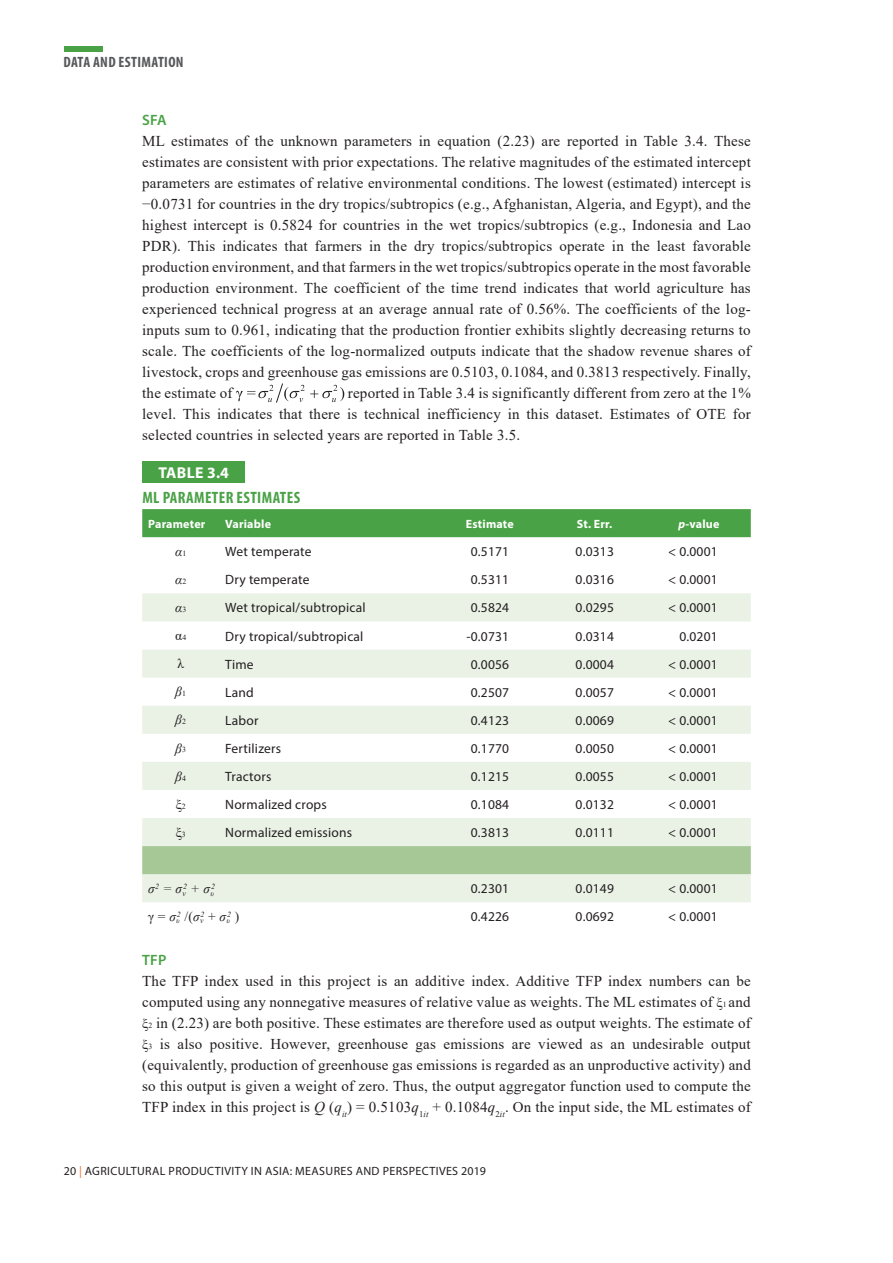
<style>
.page{position:relative;width:893px;height:1263px;background:#fff}
.page>*{position:absolute;margin:0;border:0;box-sizing:border-box;transform-origin:0 0}
.t1{font:700 condensed 16.5px "Myriad Pro";letter-spacing:.025em;color:#4aa246}
.t2{font:700 15.75px "Myriad Pro";letter-spacing:.025em;color:#fff}
.t3{font:15px/21px "Times New Roman";letter-spacing:.015em;color:#231f20;text-align:justify}
.t4{font:700 condensed 15px "Myriad Pro";letter-spacing:.025em;color:#57585a}
.t5{font:600 15px "Myriad Pro";letter-spacing:.015em;color:#4aa246}
.t6{font:13.5px "Myriad Pro";letter-spacing:.015em;color:#231f20}
.t7{font:italic 13.5px "Times New Roman";color:#231f20}
.t8{font:13.5px "Times New Roman";color:#231f20}
.t9{font:12px "Myriad Pro";letter-spacing:.03em;color:#231f20}
.t10{font:700 12px "Myriad Pro";letter-spacing:.015em;color:#fff}
.t11{font:italic 7.8px "Times New Roman";color:#231f20}
.s1{font-style:italic}
.s2{font-style:normal;font-size:7.8px}
.s3{font-size:7.8px}
.s4{font-size:13.5px}
.s5{font-style:normal;font-size:13.5px}
.s6{color:#f37333}
</style>
<div class="page">
<svg style="left:236px;top:383px;width:108px;height:20px"></svg>
<div style="left:142px;top:461px;width:103px;height:21px;background:#4aa246"></div>
<div style="left:142px;top:509px;width:609px;height:28px;background:#4aa246"></div>
<svg style="left:142px;top:593px;width:609px;height:309px;fill:#eaf2e6"></svg>
<div style="left:142px;top:846px;width:609px;height:28px;background:#a5c896"></div>
<div style="left:64px;top:47px;width:38px;height:5px;background:#4aa246"></div>
<p class="t4" style="left:64px;top:52px;width:122px">DATA AND ESTIMATION</p>
<p class="t5" style="left:142px;top:110px;width:26px">SFA</p>
<p class="t3" style="left:142px;top:130px;width:610px">ML estimates of the unknown parameters in equation (2.23) are reported in Table 3.4. These estimates are consistent with prior expectations. The relative magnitudes of the estimated intercept parameters are estimates of relative environmental conditions. The lowest (estimated) intercept is −0.0731 for countries in the dry tropics/subtropics (e.g., Afghanistan, Algeria, and Egypt), and the highest intercept is 0.5824 for countries in the wet tropics/subtropics (e.g., Indonesia and Lao PDR). This indicates that farmers in the dry tropics/subtropics operate in the least favorable production environment, and that farmers in the wet tropics/subtropics operate in the most favorable production environment. The coefficient of the time trend indicates that world agriculture has experienced technical progress at an average annual rate of 0.56%. The coefficients of the log&shy;inputs sum to 0.961, indicating that the production frontier exhibits slightly decreasing returns to scale. The coefficients of the log-normalized outputs indicate that the shadow revenue shares of livestock, crops and greenhouse gas emissions are 0.5103, 0.1084, and 0.3813 respectively. Finally, the estimate of</p>
<p class="t3" style="left:142px;top:382px;width:610px;text-indent:206px">reported in Table 3.4 is significantly different from zero at the 1% level. This indicates that there is technical inefficiency in this dataset. Estimates of OTE for selected countries in selected years are reported in Table 3.5.</p>
<p class="t2" style="left:158px;top:462px;width:72px">TABLE 3.4</p>
<p class="t1" style="left:142px;top:487px;width:159px">ML PARAMETER ESTIMATES</p>
<p class="t10" style="left:148px;top:516px;width:59px">Parameter</p>
<p class="t10" style="left:225px;top:516px;width:47px">Variable</p>
<p class="t10" style="left:466px;top:516px;width:49px">Estimate</p>
<p class="t10" style="left:577px;top:516px;width:37px">St. Err.</p>
<p class="t10" style="left:678px;top:516px;width:42px"><span class="s1">p</span>-value</p>
<p class="t7" style="left:175px;top:542px;width:13px">α<span class="s2">1</span></p>
<p class="t6" style="left:225px;top:543px;width:88px">Wet temperate</p>
<p class="t6" style="left:471px;top:543px;width:40px">0.5171</p>
<p class="t6" style="left:576px;top:543px;width:40px">0.0313</p>
<p class="t6" style="left:668px;top:543px;width:51px">&lt; 0.0001</p>
<p class="t7" style="left:175px;top:570px;width:13px">α<span class="s2">2</span></p>
<p class="t6" style="left:225px;top:571px;width:86px">Dry temperate</p>
<p class="t6" style="left:471px;top:571px;width:40px">0.5311</p>
<p class="t6" style="left:576px;top:571px;width:40px">0.0316</p>
<p class="t6" style="left:668px;top:571px;width:51px">&lt; 0.0001</p>
<p class="t7" style="left:175px;top:598px;width:13px">α<span class="s2">3</span></p>
<p class="t6" style="left:225px;top:600px;width:142px">Wet tropical/subtropical</p>
<p class="t6" style="left:471px;top:600px;width:40px">0.5824</p>
<p class="t6" style="left:576px;top:600px;width:40px">0.0295</p>
<p class="t6" style="left:668px;top:600px;width:51px">&lt; 0.0001</p>
<p class="t8" style="left:175px;top:626px;width:13px">α<span class="s3">4</span></p>
<p class="t6" style="left:225px;top:628px;width:140px">Dry tropical/subtropical</p>
<p class="t6" style="left:466px;top:628px;width:44px">-0.0731</p>
<p class="t6" style="left:576px;top:628px;width:40px">0.0314</p>
<p class="t6" style="left:679px;top:628px;width:40px">0.0201</p>
<p class="t8" style="left:177px;top:654px;width:8px">λ</p>
<p class="t6" style="left:225px;top:656px;width:30px">Time</p>
<p class="t6" style="left:471px;top:656px;width:40px">0.0056</p>
<p class="t6" style="left:576px;top:656px;width:40px">0.0004</p>
<p class="t6" style="left:668px;top:656px;width:51px">&lt; 0.0001</p>
<p class="t7" style="left:175px;top:682px;width:12px">β<span class="s2">1</span></p>
<p class="t6" style="left:225px;top:684px;width:30px">Land</p>
<p class="t6" style="left:471px;top:684px;width:40px">0.2507</p>
<p class="t6" style="left:576px;top:684px;width:40px">0.0057</p>
<p class="t6" style="left:668px;top:684px;width:51px">&lt; 0.0001</p>
<p class="t7" style="left:175px;top:711px;width:12px">β<span class="s2">2</span></p>
<p class="t6" style="left:225px;top:712px;width:35px">Labor</p>
<p class="t6" style="left:471px;top:712px;width:40px">0.4123</p>
<p class="t6" style="left:576px;top:712px;width:40px">0.0069</p>
<p class="t6" style="left:668px;top:712px;width:51px">&lt; 0.0001</p>
<p class="t7" style="left:175px;top:739px;width:12px">β<span class="s2">3</span></p>
<p class="t6" style="left:225px;top:740px;width:57px">Fertilizers</p>
<p class="t6" style="left:471px;top:740px;width:40px">0.1770</p>
<p class="t6" style="left:576px;top:740px;width:40px">0.0050</p>
<p class="t6" style="left:668px;top:740px;width:51px">&lt; 0.0001</p>
<p class="t7" style="left:175px;top:767px;width:12px">β<span class="s2">4</span></p>
<p class="t6" style="left:225px;top:768px;width:48px">Tractors</p>
<p class="t6" style="left:471px;top:768px;width:40px">0.1215</p>
<p class="t6" style="left:576px;top:768px;width:40px">0.0055</p>
<p class="t6" style="left:668px;top:768px;width:51px">&lt; 0.0001</p>
<p class="t8" style="left:176px;top:795px;width:12px">ξ<span class="s3">2</span></p>
<p class="t6" style="left:225px;top:796px;width:103px">Normalized crops</p>
<p class="t6" style="left:471px;top:796px;width:40px">0.1084</p>
<p class="t6" style="left:576px;top:796px;width:40px">0.0132</p>
<p class="t6" style="left:668px;top:796px;width:51px">&lt; 0.0001</p>
<p class="t8" style="left:176px;top:823px;width:12px">ξ<span class="s3">3</span></p>
<p class="t6" style="left:225px;top:824px;width:128px">Normalized emissions</p>
<p class="t6" style="left:471px;top:824px;width:40px">0.3813</p>
<p class="t6" style="left:576px;top:824px;width:40px">0.0111</p>
<p class="t6" style="left:668px;top:824px;width:51px">&lt; 0.0001</p>
<p class="t11" style="left:183px;top:884px;width:32px">2 <span class="s4">+ σ</span>υ</p>
<p class="t11" style="left:211px;top:881px;width:5px">2</p>
<p class="t6" style="left:471px;top:880px;width:40px">0.2301</p>
<p class="t6" style="left:576px;top:880px;width:40px">0.0149</p>
<p class="t6" style="left:668px;top:880px;width:51px">&lt; 0.0001</p>
<p class="t7" style="left:148px;top:879px;width:39px">σ<sup>2</sup> = σ<sub>ν</sub></p>
<p class="t11" style="left:177px;top:912px;width:28px">2 <span class="s5">/(</span><span class="s4">σ</span>ν</p>
<p class="t11" style="left:201px;top:912px;width:31px">2 <span class="s5">+</span> <span class="s4">σ</span>υ</p>
<p class="t11" style="left:227px;top:908px;width:14px">2 <span class="s5">)</span></p>
<p class="t6" style="left:471px;top:908px;width:40px">0.4226</p>
<p class="t6" style="left:576px;top:908px;width:40px">0.0692</p>
<p class="t6" style="left:668px;top:908px;width:51px">&lt; 0.0001</p>
<p class="t8" style="left:148px;top:907px;width:33px">γ = <span class="s1">σ</span><sub>υ</sub></p>
<p class="t5" style="left:142px;top:950px;width:26px">TFP</p>
<p class="t3" style="left:142px;top:970px;width:610px">The TFP index used in this project is an additive index. Additive TFP index numbers can be computed using any nonnegative measures of relative value as weights. The ML estimates of <span class="s4">ξ</span><span class="s3">1</span> and <span class="s4">ξ</span><span class="s3">2</span> in (2.23) are both positive. These estimates are therefore used as output weights. The estimate of <span class="s4">ξ</span><span class="s3">3</span> is also positive. However, greenhouse gas emissions are viewed as an undesirable output (equivalently, production of greenhouse gas emissions is regarded as an unproductive activity) and so this output is given a weight of zero. Thus, the output aggregator function used to compute the TFP index in this project is <span class="s1">Q</span> (<span class="s1">q</span><sub>it</sub>) = 0.5103<span class="s1">q</span><sub>1</sub><sub>it</sub> + 0.1084<span class="s1">q</span><sub>2</sub><sub>it</sub>. On the input side, the ML estimates of</p>
<p class="t9" style="left:64px;top:1164px;width:424px">20 <span class="s6">|</span> AGRICULTURAL PRODUCTIVITY IN ASIA: MEASURES AND PERSPECTIVES 2019</p>
</div>
